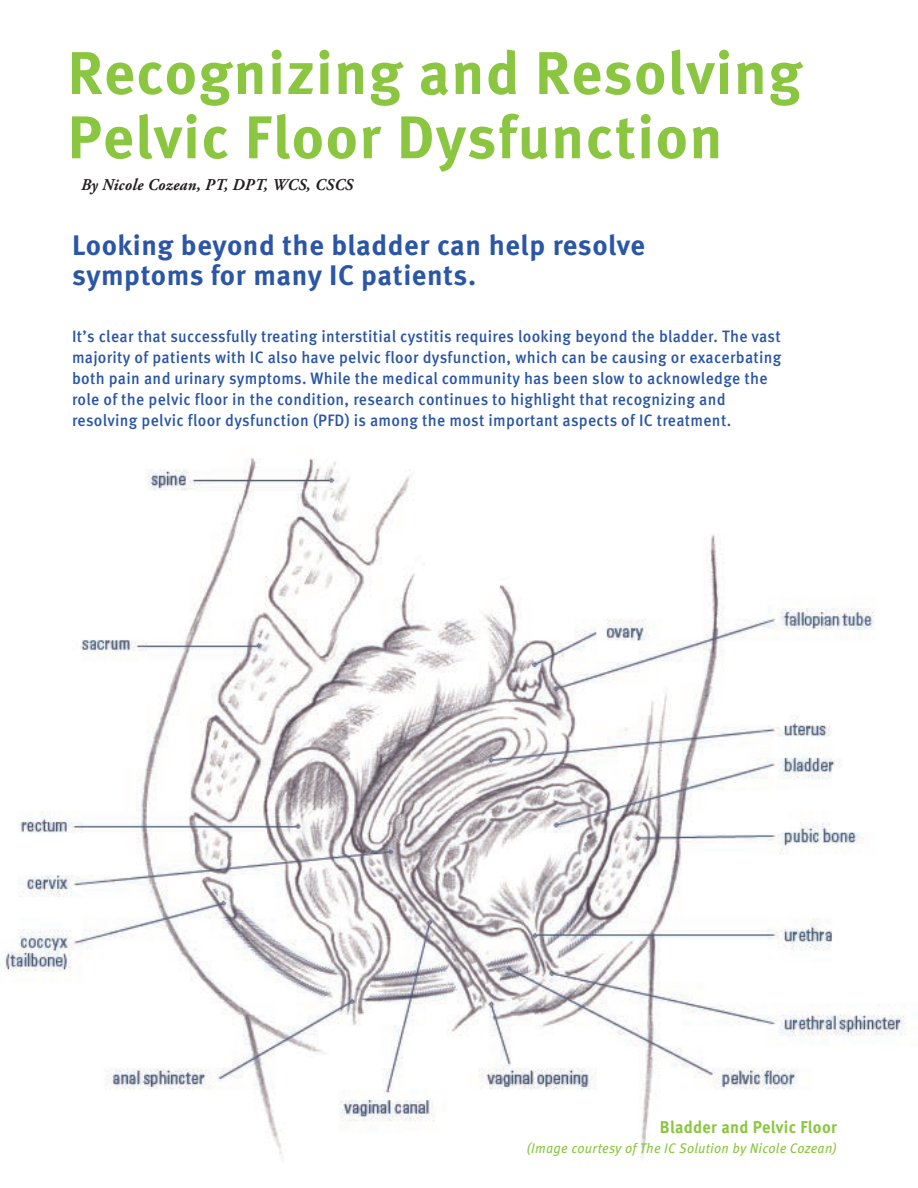
<style>
.page{position:relative;width:918px;height:1188px;background:#fff}
.page>*{position:absolute;margin:0;border:0;box-sizing:border-box;transform-origin:0 0}
.t1{font:700 60.3px/64.2px "Meta OT";letter-spacing:.02em;color:#8bc640}
.t2{font:700 28.2px/30.2px "Meta OT";letter-spacing:.02em;color:#2b56a5}
.t3{font:700 17.1px "Meta OT";letter-spacing:.02em;color:#8bc640;scale:.95 1}
.t4{font:500 16.5px/21px "Meta OT";letter-spacing:.02em;color:#2b56a5;scale:.95 1}
.t5{font:italic 700 16.5px "Adobe Garamond Pro";letter-spacing:.02em;color:#231f20;scale:.95 1}
.t6{font:italic 13.95px "Meta OT";letter-spacing:.02em;color:#8bc640;scale:.95 1}
</style>
<div class="page">
<img style="left:0;top:458px;width:917px;height:701px">
<h1 class="t1" style="left:68px;top:42px;width:736px">Recognizing and Resolving<br>Pelvic Floor Dysfunction</h1>
<p class="t5" style="left:81px;top:175px;width:288px">By Nicole Cozean, PT, DPT, WCS, CSCS</p>
<h2 class="t2" style="left:72px;top:231px;width:575px">Looking beyond the bladder can help resolve symptoms for many IC patients.</h2>
<p class="t4" style="left:72px;top:326px;width:748px">It’s clear that successfully treating interstitial cystitis requires looking beyond the bladder. The vast majority of patients with IC also have pelvic floor dysfunction, which can be causing or exacerbating both pain and urinary symptoms. While the medical community has been slow to acknowledge the role of the pelvic floor in the condition, research continues to highlight that recognizing and resolving pelvic floor dysfunction (PFD) is among the most important aspects of IC treatment.</p>
<p class="t3" style="left:660px;top:1117px;width:188px">Bladder and Pelvic Floor</p>
<p class="t6" style="left:527px;top:1139px;width:328px">(Image courtesy of The IC Solution by Nicole Cozean)</p>
</div>
